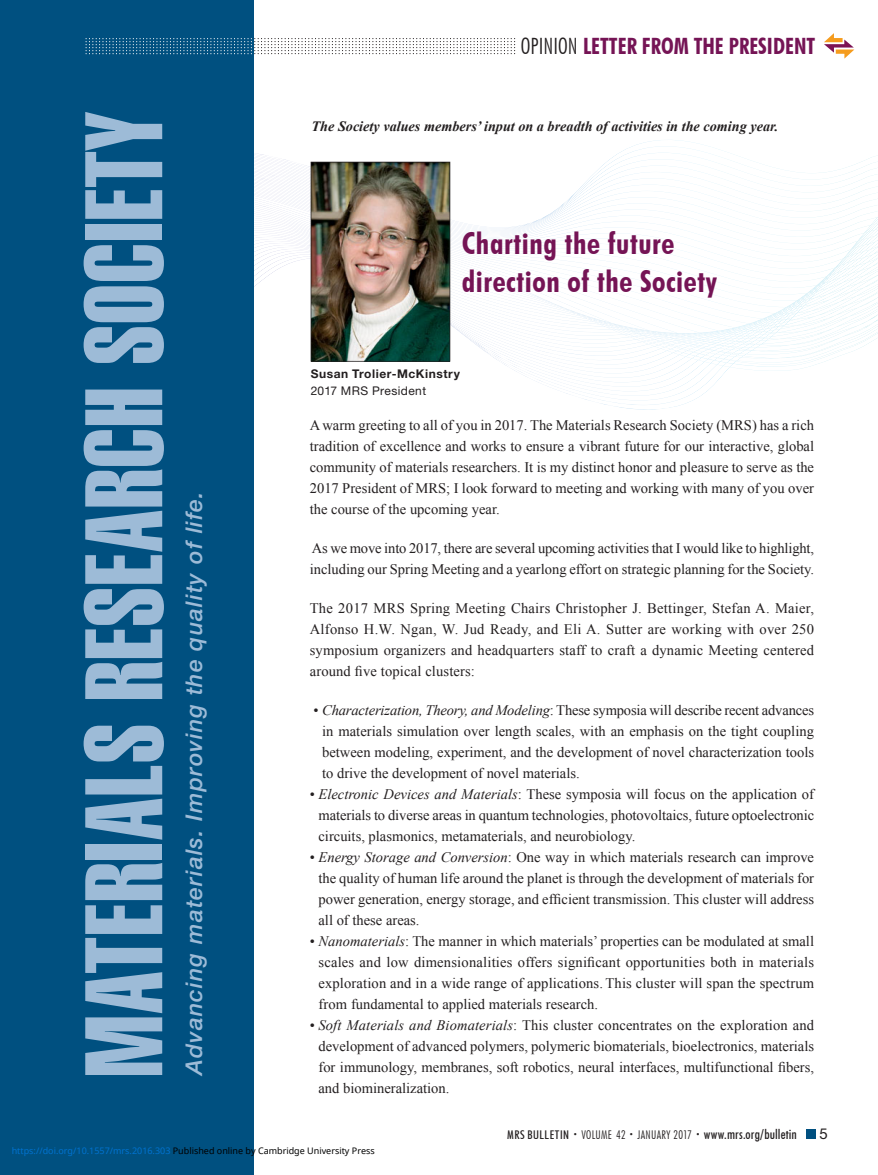
<style>
.page{position:relative;width:878px;height:1175px;background:#fff}
.page>*{position:absolute;margin:0;border:0;box-sizing:border-box;transform-origin:0 0}
.t1{font:106.8px "Swiss 911 BT Extra Compressed";letter-spacing:.01em;color:#9dbbd7}
.t2{font:700 condensed 30px/37.5px "Futura BT";letter-spacing:.02em;color:#751455}
.t3{font:italic 500 23.1px "Helvetica Neue LT Std";letter-spacing:.05em;color:#9dbbd7}
.t4{font:700 condensed 22.5px "Futura BT";color:#751455}
.t5{font:15px "Helvetica Neue LT Std";color:#231f20}
.t6{font:14.55px/21px "Times New Roman";color:#231f20;text-align:justify}
.t7{font:italic 700 14.25px "Times New Roman";color:#231f20}
.t8{font:500 condensed 13.5px "Futura BT";letter-spacing:.01em;color:#231f20}
.t9{font:700 12px "Helvetica Neue LT Std";letter-spacing:.045em;color:#231f20}
.t10{font:12px "Helvetica Neue LT Std";letter-spacing:.03em;color:#231f20}
.t11{font:9px "Noto Sans";color:#000}
.s1{font-weight:300;color:#231f20}
.s2{font-style:italic}
.s3{font-size:12px}
.s4{font-weight:300;font-size:7.5px}
.s5{font-weight:300;font-size:12px}
.s6{color:#0172cf}
</style>
<div class="page">
<div style="left:806px;top:1130px;width:9px;height:8px;background:#005080"></div>
<svg style="left:824px;top:33px;width:30px;height:18px"></svg>
<svg style="left:818px;top:174px;width:60px;height:173px"></svg>
<svg style="left:818px;top:253px;width:30px;height:111px"></svg>
<div style="left:0;top:0;width:254px;height:1174px;background:#005080"></div>
<svg style="left:254px;top:162px;width:564px;height:248px"></svg>
<svg style="left:86px;top:38px;width:429px;height:16px"></svg>
<h1 class="t1" style="left:64px;top:1077px;width:967px;rotate:-90deg">MATERIALS RESEARCH SOCIETY</h1>
<h3 class="t3" style="left:186px;top:1075px;width:585px;rotate:-90deg">Advancing materials. Improving the quality of life.</h3>
<h3 class="t4" style="left:521px;top:32px;width:296px"><span class="s1">OPINION</span> LETTER FROM THE PRESIDENT</h3>
<p class="t7" style="left:311px;top:118px;width:468px">The Society values members’ input on a breadth of activities in the coming year.</p>
<h2 class="t2" style="left:461px;top:224px;width:256px">Charting the future direction of the Society</h2>
<p class="t9" style="left:310px;top:370px;width:151px">Susan Trolier-McKinstry</p>
<p class="t10" style="left:310px;top:386px;width:117px">2017 MRS President</p>
<p class="t6" style="left:310px;top:415px;width:506px">A warm greeting to all of you in 2017. The Materials Research Society (MRS) has a rich tradition of excellence and works to ensure a vibrant future for our interactive, global community of materials researchers. It is my distinct honor and pleasure to serve as the 2017 President of MRS; I look forward to meeting and working with many of you over the course of the upcoming year.</p>
<p class="t6" style="left:310px;top:538px;width:506px">As we move into 2017, there are several upcoming activities that I would like to highlight, including our Spring Meeting and a yearlong effort on strategic planning for the Society.</p>
<p class="t6" style="left:310px;top:598px;width:506px">The 2017 MRS Spring Meeting Chairs Christopher J. Bettinger, Stefan A. Maier, Alfonso H.W. Ngan, W. Jud Ready, and Eli A. Sutter are working with over 250 symposium organizers and headquarters staff to craft a dynamic Meeting centered around five topical clusters:</p>
<p class="t6" style="left:322px;top:700px;width:493px;text-indent:-9px">• <span class="s2">Characterization, Theory, and Modeling</span>: These symposia will describe recent advances in materials simulation over length scales, with an emphasis on the tight coupling between modeling, experiment, and the development of novel characterization tools to drive the development of novel materials.</p>
<p class="t6" style="left:318px;top:784px;width:497px;text-indent:-9px">• <span class="s2">Electronic Devices and Materials</span>: These symposia will focus on the application of materials to diverse areas in quantum technologies, photovoltaics, future optoelectronic circuits, plasmonics, metamaterials, and neurobiology.</p>
<p class="t6" style="left:318px;top:847px;width:497px;text-indent:-9px">• <span class="s2">Energy Storage and Conversion</span>: One way in which materials research can improve the quality of human life around the planet is through the development of materials for power generation, energy storage, and efficient transmission. This cluster will address all of these areas.</p>
<p class="t6" style="left:318px;top:931px;width:497px;text-indent:-9px">• <span class="s2">Nanomaterials</span>: The manner in which materials’ properties can be modulated at small scales and low dimensionalities offers significant opportunities both in materials exploration and in a wide range of applications. This cluster will span the spectrum from fundamental to applied materials research.</p>
<p class="t6" style="left:318px;top:1015px;width:497px;text-indent:-9px">• <span class="s2">Soft Materials and Biomaterials</span>: This cluster concentrates on the exploration and development of advanced polymers, polymeric biomaterials, bioelectronics, materials for immunology, membranes, soft robotics, neural interfaces, multifunctional fibers, and biomineralization.</p>
<p class="t8" style="left:507px;top:1126px;width:291px"><span class="s3">MRS BULLETIN</span> <span class="s4">•</span> <span class="s5">VOLUME 42</span> <span class="s4">•</span> <span class="s5">JANUARY 2017</span> <span class="s4">•</span> www.mrs.org/bulletin</p>
<p class="t5" style="left:819px;top:1128px;width:10px">5</p>
<p class="t11" style="left:12px;top:1143px;width:364px"><span class="s6">https://doi.org/10.1557/mrs.2016.303</span> Published online by Cambridge University Press</p>
</div>
